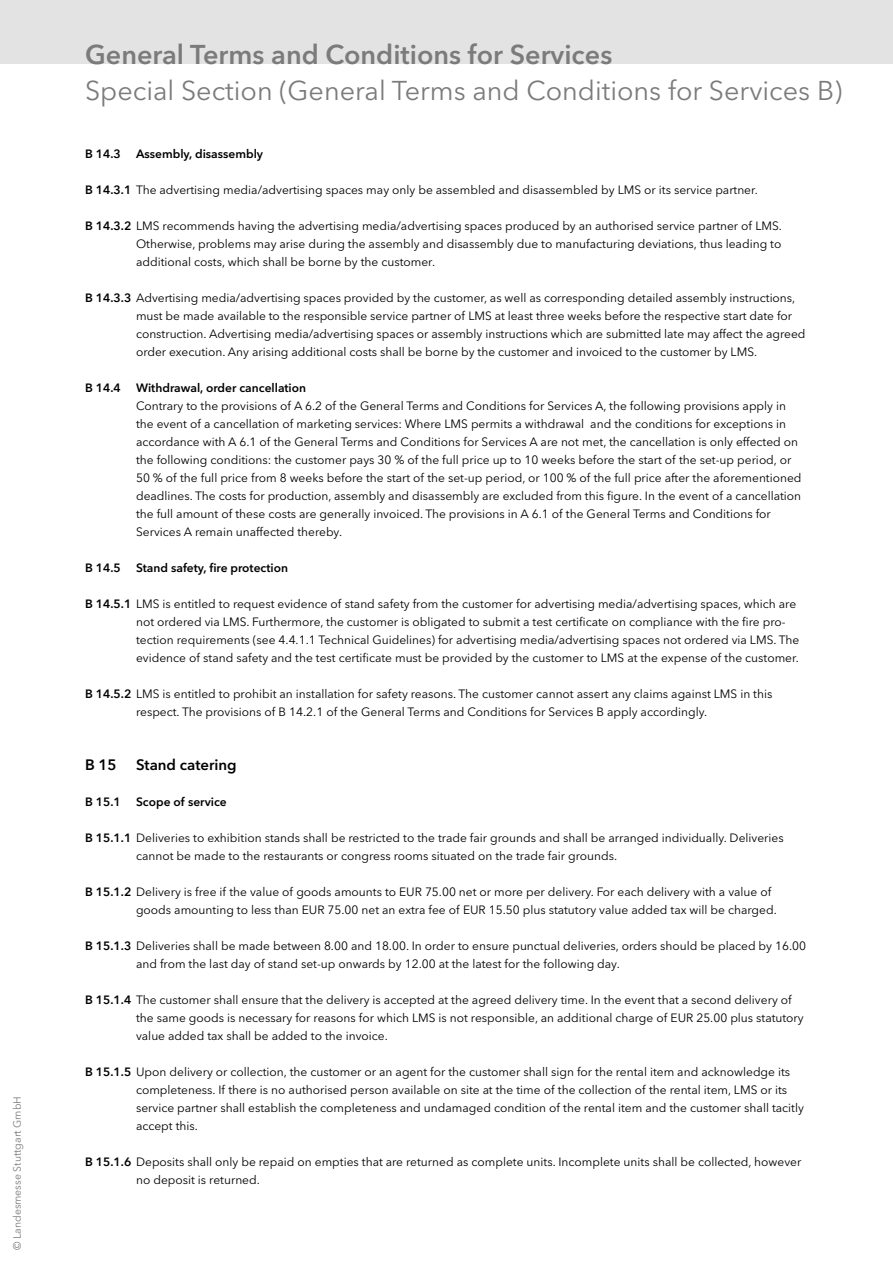
<style>
.page{position:relative;width:893px;height:1263px;background:#fff}
.page>*{position:absolute;margin:0;border:0;box-sizing:border-box;transform-origin:0 0}
.Headline_deutsch{font:27px "Avenir Next LT Pro";color:#7c7b7b}
.Headline_deutsch-2{font:600 27px "Avenir Next LT Pro";color:#7c7b7b}
.t1{font:600 15px "Avenir Next LT Pro";color:#000}
.t2{font:12px/18px "Avenir Next LT Pro";color:#000}
.t3{font:600 12px "Avenir Next LT Pro";color:#000}
.t4{font:10.5px "Avenir Next LT Pro";color:#7c7b7b}
.s1{font-weight:600}
</style>
<div class="page">
<div style="left:0;top:0;width:893px;height:64px;background:#e3e3e3"></div>
<p class="t4" style="left:11px;top:1250px;width:156px;rotate:-90deg">© Landesmesse Stuttgart GmbH</p>
<p class="Headline_deutsch-2" style="left:85px;top:38px;width:529px">General Terms and Conditions for Services</p>
<p class="Headline_deutsch" style="left:85px;top:74px;width:759px">Special Section (General Terms and Conditions for Services B)</p>
<p class="t3" style="left:85px;top:146px;width:37px">B 14.3</p>
<p class="t3" style="left:136px;top:146px;width:128px">Assembly, disassembly</p>
<p class="t2" style="left:85px;top:181px;width:674px"><span class="s1">B 14.3.1</span> The advertising media/advertising spaces may only be assembled and disassembled by LMS or its service partner.</p>
<p class="t2" style="left:136px;top:217px;width:647px;text-align:justify;text-indent:-51px"><span class="s1">B 14.3.2</span> LMS recommends having the advertising media/advertising spaces produced by an authorised service partner of LMS.<br>Otherwise, problems may arise during the assembly and disassembly due to manufacturing deviations, thus leading to additional costs, which shall be borne by the customer.</p>
<p class="t2" style="left:136px;top:289px;width:671px;text-indent:-51px"><span class="s1">B 14.3.3</span> Advertising media/advertising spaces provided by the customer, as well as corresponding detailed assembly instructions, must be made available to the responsible service partner of LMS at least three weeks before the respective start date for construction. Advertising media/advertising spaces or assembly instructions which are submitted late may affect the agreed order execution. Any arising additional costs shall be borne by the customer and invoiced to the customer by LMS.</p>
<p class="t3" style="left:85px;top:380px;width:37px">B 14.4</p>
<p class="t3" style="left:136px;top:380px;width:172px">Withdrawal, order cancellation</p>
<p class="t2" style="left:136px;top:397px;width:667px">Contrary to the provisions of A 6.2 of the General Terms and Conditions for Services A, the following provisions apply in the event of a cancellation of marketing services: Where LMS permits a withdrawal and the conditions for exceptions in accordance with A 6.1 of the General Terms and Conditions for Services A are not met, the cancellation is only effected on the following conditions: the customer pays 30 % of the full price up to 10 weeks before the start of the set-up period, or 50 % of the full price from 8 weeks before the start of the set-up period, or 100 % of the full price after the aforementioned deadlines. The costs for production, assembly and disassembly are excluded from this figure. In the event of a cancellation the full amount of these costs are generally invoiced. The provisions in A 6.1 of the General Terms and Conditions for Services A remain unaffected thereby.</p>
<p class="t3" style="left:85px;top:560px;width:37px">B 14.5</p>
<p class="t3" style="left:136px;top:560px;width:154px">Stand safety, fire protection</p>
<p class="t2" style="left:136px;top:595px;width:665px;text-indent:-51px"><span class="s1">B 14.5.1</span> LMS is entitled to request evidence of stand safety from the customer for advertising media/advertising spaces, which are not ordered via LMS. Furthermore, the customer is obligated to submit a test certificate on compliance with the fire pro&shy;tection requirements (see 4.4.1.1 Technical Guidelines) for advertising media/advertising spaces not ordered via LMS. The evidence of stand safety and the test certificate must be provided by the customer to LMS at the expense of the customer.</p>
<p class="t2" style="left:136px;top:685px;width:638px;text-indent:-51px"><span class="s1">B 14.5.2</span> LMS is entitled to prohibit an installation for safety reasons. The customer cannot assert any claims against LMS in this respect. The provisions of B 14.2.1 of the General Terms and Conditions for Services B apply accordingly.</p>
<p class="t1" style="left:85px;top:756px;width:33px">B 15</p>
<p class="t1" style="left:136px;top:756px;width:102px">Stand catering</p>
<p class="t3" style="left:85px;top:794px;width:37px">B 15.1</p>
<p class="t3" style="left:136px;top:794px;width:92px">Scope of service</p>
<p class="t2" style="left:136px;top:829px;width:649px;text-indent:-51px"><span class="s1">B 15.1.1</span> Deliveries to exhibition stands shall be restricted to the trade fair grounds and shall be arranged individually. Deliveries cannot be made to the restaurants or congress rooms situated on the trade fair grounds.</p>
<p class="t2" style="left:136px;top:883px;width:642px;text-indent:-51px"><span class="s1">B 15.1.2</span> Delivery is free if the value of goods amounts to EUR 75.00 net or more per delivery. For each delivery with a value of goods amounting to less than EUR 75.00 net an extra fee of EUR 15.50 plus statutory value added tax will be charged.</p>
<p class="t2" style="left:136px;top:937px;width:672px;text-indent:-51px"><span class="s1">B 15.1.3</span> Deliveries shall be made between 8.00 and 18.00. In order to ensure punctual deliveries, orders should be placed by 16.00 and from the last day of stand set-up onwards by 12.00 at the latest for the following day.</p>
<p class="t2" style="left:136px;top:991px;width:669px;text-indent:-51px"><span class="s1">B 15.1.4</span> The customer shall ensure that the delivery is accepted at the agreed delivery time. In the event that a second delivery of the same goods is necessary for reasons for which LMS is not responsible, an additional charge of EUR 25.00 plus statutory value added tax shall be added to the invoice.</p>
<p class="t2" style="left:136px;top:1063px;width:669px;text-indent:-51px"><span class="s1">B 15.1.5</span> Upon delivery or collection, the customer or an agent for the customer shall sign for the rental item and acknowledge its completeness. If there is no authorised person available on site at the time of the collection of the rental item, LMS or its service partner shall establish the completeness and undamaged condition of the rental item and the customer shall tacitly accept this.</p>
<p class="t2" style="left:136px;top:1153px;width:667px;text-indent:-51px"><span class="s1">B 15.1.6</span> Deposits shall only be repaid on empties that are returned as complete units. Incomplete units shall be collected, however no deposit is returned.</p>
</div>
